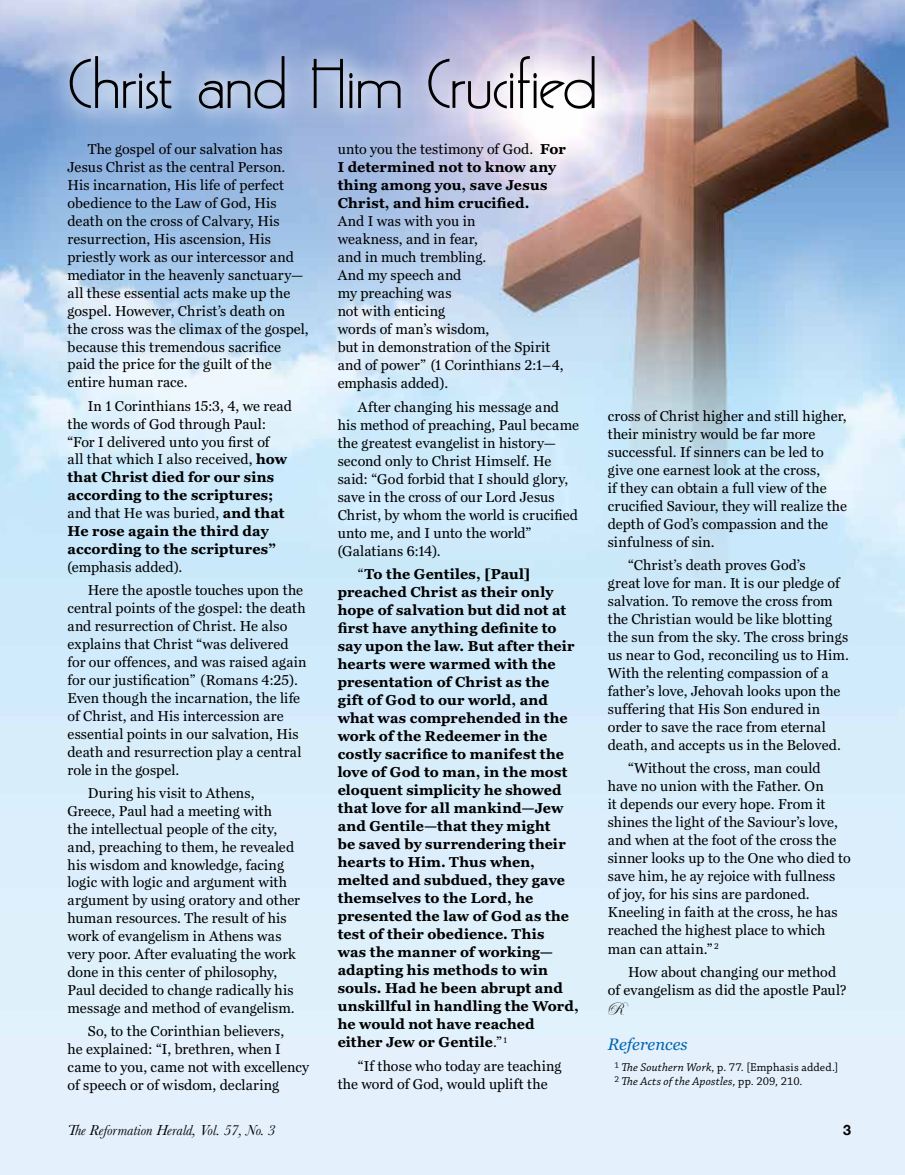
<style>
.page{position:relative;width:905px;height:1175px;background:#fff}
.page>*{position:absolute;margin:0;border:0;box-sizing:border-box;transform-origin:0 0}
.t1{font:700 82.5px "Modern 5";letter-spacing:-.015em;color:#000}
.t2{font:italic 16.5px "R Hperiodicals";letter-spacing:-.005em;color:#0066b3}
.t3{font:italic 15px "Baskerville";color:#000}
.t4{font:14.25px/18px "R Hperiodicals";letter-spacing:.005em;color:#000}
.t5{font:700 14.25px/18px "R Hperiodicals";letter-spacing:.01em;color:#000}
.t6{font:700 14.25px "Helvetica Neue";color:#000}
.t7{font:italic 12px/14.2px "Chaparral Pro";letter-spacing:.015em;color:#000}
.s1{font-weight:400}
.s2{font-weight:700}
.s3{font-style:normal}
.s4{font-size:15.3px}
</style>
<div class="page">
<img style="left:0;top:0;width:904px;height:1174px">
<div style="left:45px;top:32px;width:574px;height:102px;background:#fff;opacity:.75"></div>
<h1 class="t1" style="left:68px;top:43px;width:531px">Christ and Him Crucified</h1>
<p class="t5" style="left:338px;top:140px;width:230px"><span class="s1">unto you the testimony of God.</span> For<br>I determined not to know any thing among you, save Jesus<br>Christ, and him crucified.</p>
<p class="t4" style="left:338px;top:212px;width:227px">And I was with you in<br>weakness, and in fear,<br>and in much trembling.<br>And my speech and<br>my preaching was<br>not with enticing<br>words of man’s wisdom,<br>but in demonstration of the Spirit and of power” (1 Corinthians 2:1–4, emphasis added).</p>
<p class="t4" style="left:338px;top:397px;width:243px;text-indent:20px">After changing his message and his method of preaching, Paul became the greatest evangelist in history— second only to Christ Himself. He said: “God forbid that I should glory, save in the cross of our Lord Jesus<br>Christ, by whom the world is crucified unto me, and I unto the world” (Galatians 6:14).</p>
<p class="t5" style="left:338px;top:564px;width:242px;text-indent:20px"><span class="s1">“</span>To the Gentiles, [Paul] preached Christ as their only hope of salvation but did not at first have anything definite to say upon the law. But after their hearts were warmed with the presentation of Christ as the gift of God to our world, and what was comprehended in the work of the Redeemer in the costly sacrifice to manifest the love of God to man, in the most eloquent simplicity he showed that love for all mankind—Jew and Gentile—that they might<br>be saved by surrendering their hearts to Him. Thus when, melted and subdued, they gave themselves to the Lord, he presented the law of God as the test of their obedience. This<br>was the manner of working— adapting his methods to win souls. Had he been abrupt and unskillful in handling the Word, he would not have reached either Jew or Gentile<span class="s1">.”</span> <sup>1</sup></p>
<p class="t4" style="left:337px;top:1056px;width:225px;text-indent:20px">“If those who today are teaching the word of God, would uplift the</p>
<p class="t4" style="left:68px;top:140px;width:243px;text-indent:20px">The gospel of our salvation has Jesus Christ as the central Person.<br>His incarnation, His life of perfect obedience to the Law of God, His death on the cross of Calvary, His resurrection, His ascension, His priestly work as our intercessor and mediator in the heavenly sanctuary— all these essential acts make up the gospel. However, Christ’s death on the cross was the climax of the gospel, because this tremendous sacrifice paid the price for the guilt of the entire human race.</p>
<p class="t4" style="left:68px;top:396px;width:226px;text-indent:20px">In 1 Corinthians 15:3, 4, we read the words of God through Paul: “For I delivered unto you first of<br>all that which I also received, <span class="s2">how that Christ died for our sins according to the scriptures; </span>and that He was buried, <span class="s2">and that<br>He rose again the third day according to the scriptures”</span></p>
<p class="t4" style="left:88px;top:555px;width:217px;line-height:23.2px;text-indent:-20px">(emphasis added).<br>Here the apostle touches upon the</p>
<p class="t4" style="left:68px;top:599px;width:241px">central points of the gospel: the death and resurrection of Christ. He also explains that Christ “was delivered for our offences, and was raised again for our justification” (Romans 4:25).<br>Even though the incarnation, the life of Christ, and His intercession are essential points in our salvation, His death and resurrection play a central role in the gospel.</p>
<p class="t4" style="left:68px;top:783px;width:234px;text-indent:20px">During his visit to Athens, Greece, Paul had a meeting with<br>the intellectual people of the city, and, preaching to them, he revealed his wisdom and knowledge, facing logic with logic and argument with argument by using oratory and other human resources. The result of his work of evangelism in Athens was very poor. After evaluating the work done in this center of philosophy, Paul decided to change radically his message and method of evangelism.</p>
<p class="t4" style="left:68px;top:1021px;width:243px;text-indent:20px">So, to the Corinthian believers,<br>he explained: “I, brethren, when I came to you, came not with excellency of speech or of wisdom, declaring</p>
<p class="t4" style="left:607px;top:406px;width:241px">cross of Christ higher and still higher, their ministry would be far more successful. If sinners can be led to give one earnest look at the cross,<br>if they can obtain a full view of the crucified Saviour, they will realize the depth of God’s compassion and the sinfulness of sin.</p>
<p class="t4" style="left:607px;top:555px;width:243px;text-indent:20px">“Christ’s death proves God’s<br>great love for man. It is our pledge of salvation. To remove the cross from the Christian would be like blotting the sun from the sky. The cross brings us near to God, reconciling us to Him.<br>With the relenting compassion of a father’s love, Jehovah looks upon the suffering that His Son endured in order to save the race from eternal death, and accepts us in the Beloved.</p>
<p class="t4" style="left:607px;top:759px;width:244px;text-indent:20px">“Without the cross, man could have no union with the Father. On<br>it depends our every hope. From it shines the light of the Saviour’s love, and when at the foot of the cross the sinner looks up to the One who died to save him, he ay rejoice with fullness of joy, for his sins are pardoned.<br>Kneeling in faith at the cross, he has reached the highest place to which man can attain.” <sup>2</sup></p>
<p class="t4" style="left:607px;top:962px;width:240px;text-indent:20px">How about changing our method of evangelism as did the apostle Paul? ‰</p>
<p class="t2" style="left:608px;top:1032px;width:81px">References</p>
<p class="t7" style="left:614px;top:1060px;width:225px"><sup>1</sup> The Southern Work, <span class="s3">p. 77</span>. <span class="s3">[Emphasis added.]<br></span><sup>2</sup> The Acts of the Apostles, <span class="s3">pp</span>. <span class="s3">209</span>, <span class="s3">210</span>.</p>
<p class="t3" style="left:68px;top:1120px;width:209px"><span class="s4">T</span>he Reformation Herald, Vol. 57, No. 3</p>
<p class="t6" style="left:843px;top:1118px;width:9px">3</p>
</div>
